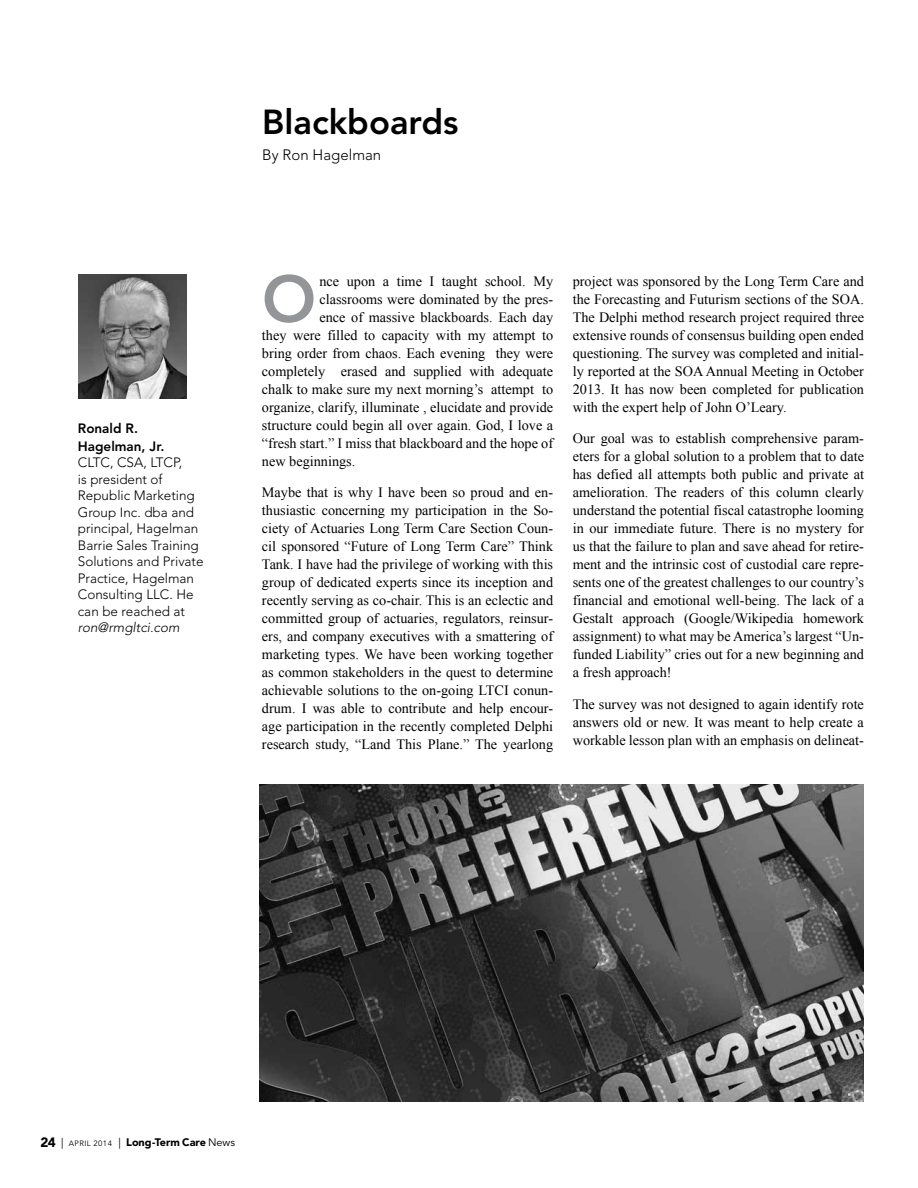
<style>
.page{position:relative;width:918px;height:1188px;background:#fff}
.page>*{position:absolute;margin:0;border:0;box-sizing:border-box;transform-origin:0 0}
.t1{font:800 65.1px "Avenir LT Std";color:#939598}
.t2{font:800 34.5px "Avenir LT Std";color:#000}
.t3{font:300 15px "Avenir LT Std";color:#000}
.t4{font:14.25px/18px "Times New Roman";color:#000;text-align:justify}
.t5{font:300 13.5px/16.5px "Avenir LT Std";color:#000}
.t6{font:800 13.5px/18px "Avenir LT Std";color:#000}
.t7{font:italic 300 13.5px "Avenir LT Std";color:#000}
.t8{font:900 10.8px "Avenir LT Std";color:#000}
.s1{font-size:13.5px}
.s2{font-weight:400}
.s3{font-weight:400;font-size:7.8px}
</style>
<div class="page">
<img style="left:78px;top:275px;width:108px;height:123px">
<img style="left:259px;top:784px;width:605px;height:318px">
<p class="t6" style="left:78px;top:419px;width:88px">Ronald R.<br>Hagelman, Jr.</p>
<p class="t5" style="left:78px;top:455px;width:127px">CLTC, CSA, LTCP,<br>is president of<br>Republic Marketing<br>Group Inc. dba and principal, Hagelman<br>Barrie Sales Training<br>Solutions and Private<br>Practice, Hagelman<br>Consulting LLC. He can be reached at</p>
<p class="t7" style="left:78px;top:620px;width:103px">ron@rmgltci.com</p>
<h2 class="t2" style="left:262px;top:102px;width:198px">Blackboards</h2>
<p class="t3" style="left:262px;top:146px;width:120px">By Ron Hagelman</p>
<h1 class="t1" style="left:262px;top:261px;width:56px">O</h1>
<p class="t4" style="left:319px;top:272px;width:235px">nce upon a time I taught school. My</p>
<p class="t4" style="left:319px;top:290px;width:235px">classrooms were dominated by the pres-</p>
<p class="t4" style="left:319px;top:308px;width:235px">ence of massive blackboards. Each day</p>
<p class="t4" style="left:262px;top:326px;width:293px">they were filled to capacity with my attempt to</p>
<p class="t4" style="left:262px;top:344px;width:293px">bring order from chaos. Each evening they were</p>
<p class="t4" style="left:262px;top:362px;width:293px">completely erased and supplied with adequate</p>
<p class="t4" style="left:262px;top:380px;width:293px">chalk to make sure my next morning’s attempt to</p>
<p class="t4" style="left:262px;top:398px;width:293px">organize, clarify, illuminate , elucidate and provide</p>
<p class="t4" style="left:262px;top:416px;width:293px">structure could begin all over again. God, I love a</p>
<p class="t4" style="left:262px;top:434px;width:293px">“fresh start.” I miss that blackboard and the hope of</p>
<p class="t4" style="left:262px;top:452px;width:95px">new beginnings.</p>
<p class="t4" style="left:262px;top:483px;width:293px">Maybe that is why I have been so proud and en&shy;thusiastic concerning my participation in the So&shy;ciety of Actuaries Long Term Care Section Coun&shy;cil sponsored “Future of Long Term Care” Think Tank. I have had the privilege of working with this group of dedicated experts since its inception and recently serving as co-chair. This is an eclectic and committed group of actuaries, regulators, reinsur&shy;ers, and company executives with a smattering of marketing types. We have been working together as common stakeholders in the quest to determine achievable solutions to the on-going LTCI conun&shy;drum. I was able to contribute and help encour&shy;age participation in the recently completed Delphi research study, “Land This Plane.” The yearlong</p>
<p class="t4" style="left:573px;top:272px;width:293px">project was sponsored by the Long Term Care and the Forecasting and Futurism sections of the SOA.<br>The Delphi method research project required three extensive rounds of consensus building open ended questioning. The survey was completed and initial&shy;ly reported at the SOA Annual Meeting in October 2013. It has now been completed for publication with the expert help of John O’Leary.</p>
<p class="t4" style="left:573px;top:429px;width:293px">Our goal was to establish comprehensive param&shy;eters for a global solution to a problem that to date has defied all attempts both public and private at amelioration. The readers of this column clearly understand the potential fiscal catastrophe looming in our immediate future. There is no mystery for us that the failure to plan and save ahead for retire&shy;ment and the intrinsic cost of custodial care repre&shy;sents one of the greatest challenges to our country’s financial and emotional well-being. The lack of a Gestalt approach (Google/Wikipedia homework assignment) to what may be America’s largest “Un&shy;funded Liability” cries out for a new beginning and a fresh approach!</p>
<p class="t4" style="left:573px;top:695px;width:293px">The survey was not designed to again identify rote answers old or new. It was meant to help create a workable lesson plan with an emphasis on delineat-</p>
<p class="t8" style="left:40px;top:1136px;width:196px"><span class="s1">24</span> <span class="s2">|</span> <span class="s3">april 2014</span> <span class="s2">|</span> Long-Term Care <span class="s2">News</span></p>
</div>
